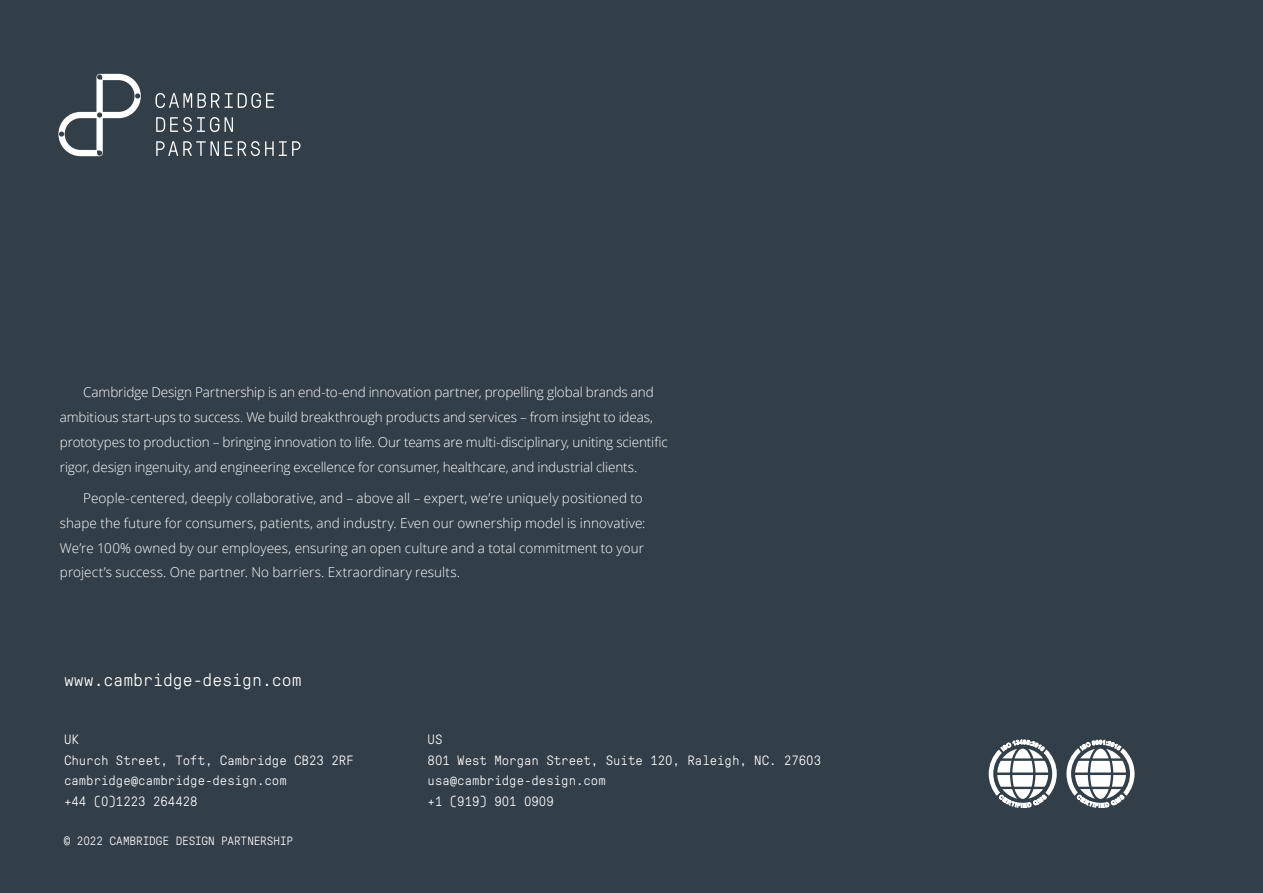
<style>
.page{position:relative;width:1263px;height:893px;background:#333f48}
.page>*{position:absolute;margin:0;border:0;box-sizing:border-box;transform-origin:0 0}
.t1{font:300 18px "GT Pressura Mono";color:#fff}
.t2{font:300 13.5px/24.9px "Open Sans";letter-spacing:-.005em;color:#fff}
.t3{font:300 13.5px/20.7px "GT Pressura Mono";color:#fff}
.t4{font:300 12px "GT Pressura Mono";letter-spacing:-.005em;color:#fff}
</style>
<div class="page">
<svg style="left:155px;top:93px;width:37px;height:15px"></svg>
<svg style="left:198px;top:93px;width:76px;height:15px"></svg>
<svg style="left:156px;top:117px;width:63px;height:15px"></svg>
<svg style="left:225px;top:117px;width:8px;height:15px"></svg>
<svg style="left:156px;top:141px;width:63px;height:15px"></svg>
<svg style="left:225px;top:141px;width:7px;height:15px"></svg>
<svg style="left:238px;top:141px;width:62px;height:15px"></svg>
<svg style="left:58px;top:74px;width:83px;height:82px"></svg>
<svg style="left:1066px;top:740px;width:68px;height:68px"></svg>
<svg style="left:989px;top:740px;width:68px;height:68px"></svg>
<p class="t2" style="left:60px;top:380px;width:609px;text-indent:23px">Cambridge Design Partnership is an end-to-end innovation partner, propelling global brands and ambitious start-ups to success. We build breakthrough products and services – from insight to ideas, prototypes to production – bringing innovation to life. Our teams are multi-disciplinary, uniting scientific rigor, design ingenuity, and engineering excellence for consumer, healthcare, and industrial clients.</p>
<p class="t2" style="left:60px;top:485px;width:587px;text-indent:23px">People-centered, deeply collaborative, and – above all – expert, we’re uniquely positioned to shape the future for consumers, patients, and industry. Even our ownership model is innovative:<br>We’re 100% owned by our employees, ensuring an open culture and a total commitment to your project’s success. One partner. No barriers. Extraordinary results.</p>
<h1 class="t1" style="left:64px;top:668px;width:239px">www.cambridge-design.com</h1>
<p class="t3" style="left:64px;top:728px;width:291px">UK<br>Church Street, Toft, Cambridge CB23 2RF cambridge@cambridge-design.com<br>+44 (0)1223 264428</p>
<p class="t3" style="left:428px;top:728px;width:395px">US<br>801 West Morgan Street, Suite 120, Raleigh, NC. 27603 usa@cambridge-design.com<br>+1 (919) 901 0909</p>
<p class="t4" style="left:64px;top:833px;width:231px">© 2022 CAMBRIDGE DESIGN PARTNERSHIP</p>
</div>
